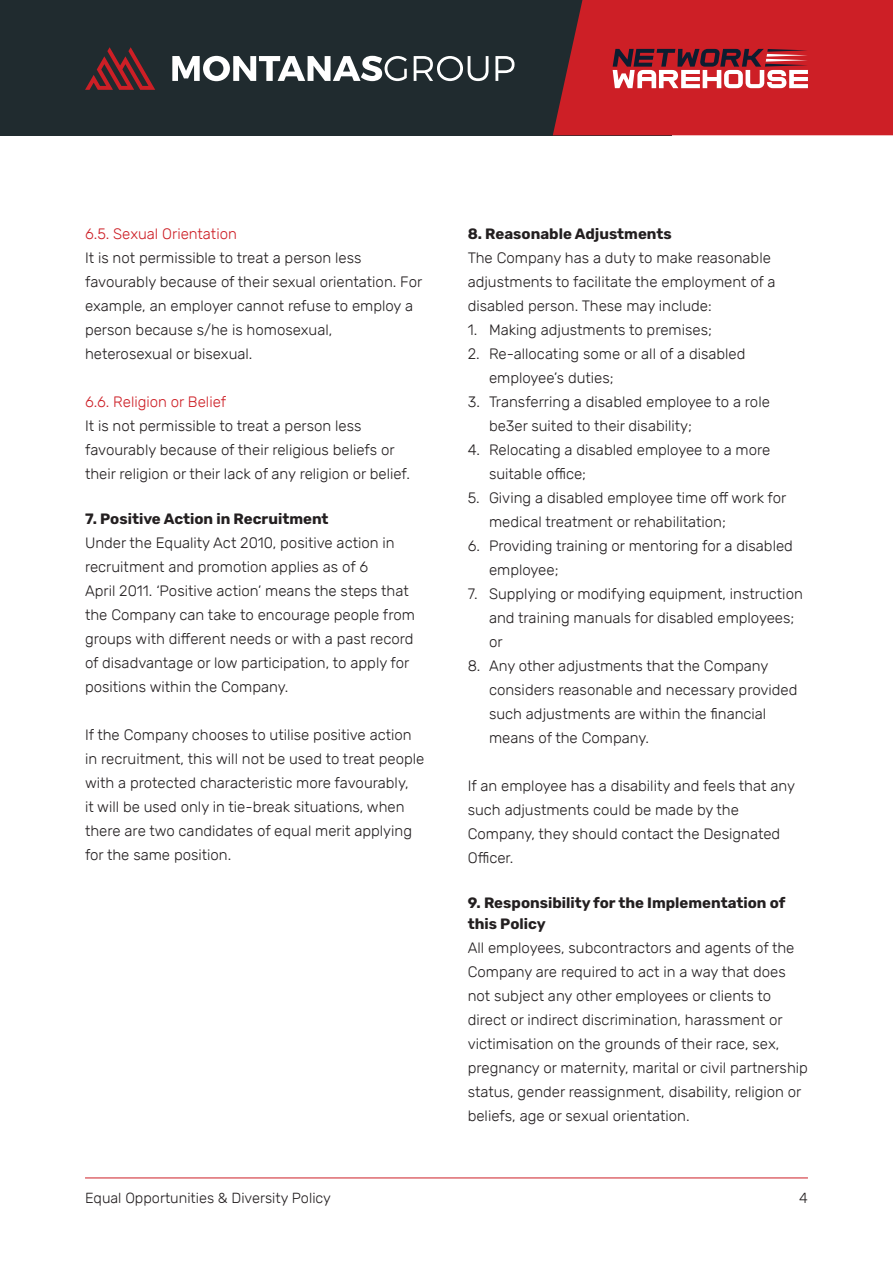
<style>
.page{position:relative;width:893px;height:1263px;background:#fff}
.page>*{position:absolute;margin:0;border:0;box-sizing:border-box;transform-origin:0 0}
.Body_Copy{font:300 15px/24px "Rubik";color:#231f20}
.Tabs{font:300 15px/24px "Rubik";color:#231f20}
.Sub_Title{font:700 15px/21px "Rubik";color:#231f20}
.Sub_sub_title{font:300 15px "Rubik";color:#cd1f26}
.t1{font:300 14.55px "Rubik";color:#231f20}
</style>
<div class="page">
<div style="left:0;top:0;width:672px;height:135px;background:#202b2f"></div>
<svg style="left:172px;top:56px;width:235px;height:25px"></svg>
<svg style="left:414px;top:56px;width:74px;height:25px"></svg>
<svg style="left:495px;top:56px;width:19px;height:25px"></svg>
<svg style="left:85px;top:47px;width:70px;height:43px"></svg>
<hr style="left:85px;top:1177px;width:723px;height:1px;background:#cd1f26">
<div style="left:553px;top:0;width:340px;height:135px;background:#cd1f26"></div>
<svg style="left:613px;top:49px;width:195px;height:39px"></svg>
<p class="Sub_sub_title" style="left:85px;top:225px;width:153px">6.5. Sexual Orientation</p>
<p class="Body_Copy" style="left:85px;top:246px;width:339px">It is not permissible to treat a person less favourably because of their sexual orientation. For example, an employer cannot refuse to employ a person because s/he is homosexual,</p>
<p class="Body_Copy" style="left:85px;top:342px;width:169px">heterosexual or bisexual.</p>
<p class="Sub_sub_title" style="left:85px;top:393px;width:143px">6.6. Religion or Belief</p>
<p class="Body_Copy" style="left:85px;top:414px;width:326px">It is not permissible to treat a person less favourably because of their religious beliefs or their religion or their lack of any religion or belief.</p>
<p class="Sub_Title" style="left:85px;top:508px;width:245px">7. Positive Action in Recruitment</p>
<p class="Body_Copy" style="left:85px;top:531px;width:311px">Under the Equality Act 2010, positive action in recruitment and promotion applies as of 6</p>
<p class="Body_Copy" style="left:85px;top:579px;width:331px">April 2011. ‘Positive action’ means the steps that the Company can take to encourage people from groups with different needs or with a past record of disadvantage or low participation, to apply for positions within the Company.</p>
<p class="Body_Copy" style="left:85px;top:723px;width:341px">If the Company chooses to utilise positive action in recruitment, this will not be used to treat people with a protected characteristic more favourably,<br>it will be used only in tie-break situations, when there are two candidates of equal merit applying for the same position.</p>
<p class="Sub_Title" style="left:468px;top:223px;width:206px">8. Reasonable Adjustments</p>
<p class="Body_Copy" style="left:468px;top:246px;width:309px">The Company has a duty to make reasonable adjustments to facilitate the employment of a disabled person. These may include:</p>
<p class="Tabs" style="left:468px;top:318px;width:246px">1. Making adjustments to premises;</p>
<p class="Tabs" style="left:489px;top:342px;width:258px;text-indent:-21px">2. Re-allocating some or all of a disabled employee’s duties;</p>
<p class="Tabs" style="left:489px;top:390px;width:282px;text-indent:-21px">3. Transferring a disabled employee to a role be3er suited to their disability;</p>
<p class="Tabs" style="left:489px;top:438px;width:283px;text-indent:-21px">4. Relocating a disabled employee to a more suitable office;</p>
<p class="Tabs" style="left:489px;top:486px;width:299px;text-indent:-21px">5. Giving a disabled employee time off work for medical treatment or rehabilitation;</p>
<p class="Tabs" style="left:489px;top:534px;width:305px;text-indent:-21px">6. Providing training or mentoring for a disabled employee;</p>
<p class="Tabs" style="left:489px;top:582px;width:315px;text-indent:-21px">7. Supplying or modifying equipment, instruction and training manuals for disabled employees; or</p>
<p class="Tabs" style="left:489px;top:654px;width:310px;text-indent:-21px">8. Any other adjustments that the Company considers reasonable and necessary provided such adjustments are within the financial means of the Company.</p>
<p class="Body_Copy" style="left:468px;top:774px;width:329px">If an employee has a disability and feels that any such adjustments could be made by the</p>
<p class="Body_Copy" style="left:468px;top:822px;width:314px">Company, they should contact the Designated<br>Officer.</p>
<p class="Sub_Title" style="left:468px;top:892px;width:319px">9. Responsibility for the Implementation of this Policy</p>
<p class="Body_Copy" style="left:468px;top:936px;width:342px">All employees, subcontractors and agents of the Company are required to act in a way that does not subject any other employees or clients to direct or indirect discrimination, harassment or victimisation on the grounds of their race, sex, pregnancy or maternity, marital or civil partnership status, gender reassignment, disability, religion or beliefs, age or sexual orientation.</p>
<p class="t1" style="left:85px;top:1190px;width:247px">Equal Opportunities &amp; Diversity Policy</p>
<p class="t1" style="left:799px;top:1190px;width:10px">4</p>
</div>
